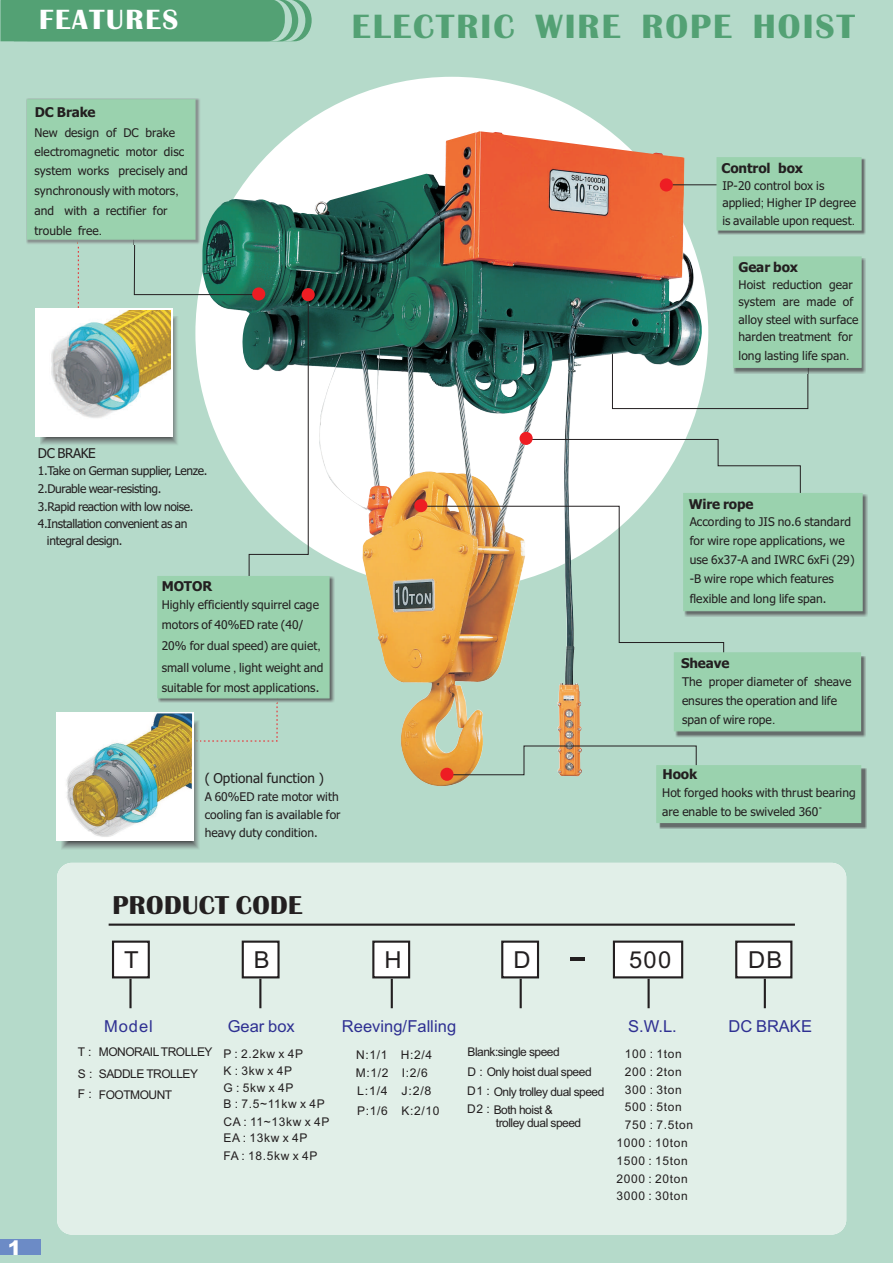
<style>
.page{position:relative;width:893px;height:1263px;background:#fff}
.page>*{position:absolute;margin:0;border:0;box-sizing:border-box;transform-origin:0 0}
.t1{font:700 34.95px "Britannic";letter-spacing:.06em;color:#53a174}
.t2{font:700 28.8px "Britannic";letter-spacing:.06em;color:#fff}
.t3{font:700 26.7px "Britannic";letter-spacing:.015em;color:#231f20}
.t4{font:23.4px "Arial";color:#231f20}
.t5{font:900 20.25px "Arial";color:#fff}
.t6{font:16.5px "Arial";color:#2e3092}
.t7{font:700 13.5px "Tahoma";color:#231f20}
.t8{font:13.5px "Tahoma";color:#231f20}
.t9{font:12px/19.5px "Tahoma";color:#231f20}
.t10{font:12px/18.3px "Arial";letter-spacing:-.04em;color:#231f20}
.t11{font:12px "Tahoma";letter-spacing:-.03em;color:#231f20}
.t12{font:12px/17.5px "Arial";letter-spacing:.055em;color:#231f20}
.s1{font-family:"Arial Unicode MS"}
</style>
<div class="page">
<div style="left:0;top:0;width:892px;height:1263px;background:#b5daca"></div>
<svg style="left:195px;top:77px;width:513px;height:513px;background:#e4bdae"></svg>
<img style="left:330px;top:203px;width:375px;height:573px">
<svg style="left:0;top:0;width:312px;height:41px;background:#58a479"></svg>
<div style="left:57px;top:863px;width:789px;height:371px;background:#e1efe8;border-radius:15px"></div>
<hr style="left:109px;top:923px;width:686px;height:3px;background:#231f20">
<hr style="left:391px;top:979px;width:2px;height:29px;background:#231f20">
<hr style="left:259px;top:979px;width:2px;height:29px;background:#231f20">
<hr style="left:129px;top:979px;width:3px;height:29px;background:#231f20">
<hr style="left:570px;top:958px;width:15px;height:3px;background:#231f20">
<svg style="left:112px;top:940px;width:38px;height:39px"></svg>
<svg style="left:241px;top:940px;width:39px;height:39px;background:#d1d1d0"></svg>
<svg style="left:372px;top:940px;width:39px;height:39px;background:#d1d0d0"></svg>
<hr style="left:520px;top:979px;width:2px;height:29px;background:#231f20">
<svg style="left:501px;top:940px;width:39px;height:39px;background:#d1d1d0"></svg>
<hr style="left:647px;top:979px;width:3px;height:29px;background:#231f20">
<svg style="left:612px;top:940px;width:72px;height:39px;background:#dadada"></svg>
<div style="left:0;top:1240px;width:41px;height:15px;background:#6c8bc6"></div>
<svg style="left:735px;top:940px;width:58px;height:39px;background:#d7d7d7"></svg>
<hr style="left:764px;top:979px;width:2px;height:29px;background:#231f20">
<div style="left:520px;top:432px;width:13px;height:13px;background:#ee1d23;border-radius:50%"></div>
<svg style="left:424px;top:505px;width:300px;height:154px"></svg>
<div style="left:414px;top:499px;width:13px;height:13px;background:#ee1d23;border-radius:50%"></div>
<div style="left:440px;top:768px;width:13px;height:13px;background:#ee1d23;border-radius:50%"></div>
<img style="left:684px;top:495px;width:183px;height:121px">
<svg style="left:520px;top:439px;width:343px;height:173px"></svg>
<img style="left:675px;top:656px;width:190px;height:81px">
<div style="left:673px;top:652px;width:189px;height:80px;background:#9ad2ae"></div>
<img style="left:659px;top:769px;width:207px;height:59px">
<svg style="left:447px;top:745px;width:415px;height:79px"></svg>
<img style="left:862px;top:259px;width:3px;height:114px">
<svg style="left:612px;top:256px;width:250px;height:153px"></svg>
<hr style="left:665px;top:184px;width:75px;height:1px;background:#231f20">
<img style="left:718px;top:159px;width:147px;height:75px">
<div style="left:716px;top:157px;width:146px;height:74px;background:#9ad2ae"></div>
<div style="left:660px;top:178px;width:13px;height:13px;background:#ee1d23;border-radius:50%"></div>
<img style="left:330px;top:577px;width:4px;height:126px">
<svg style="left:26px;top:98px;width:304px;height:644px"></svg>
<img style="left:62px;top:720px;width:137px;height:129px">
<div style="left:56px;top:712px;width:137px;height:129px;background:#fff"></div>
<img style="left:66px;top:713px;width:126px;height:124px">
<h2 class="t2" style="left:39px;top:9px;width:141px">FEATURES</h2>
<h1 class="t1" style="left:352px;top:14px;width:504px">ELECTRIC WIRE ROPE HOIST</h1>
<p class="t7" style="left:35px;top:107px;width:62px">DC Brake</p>
<p class="t9" style="left:35px;top:124px;width:155px">New design of DC brake electromagnetic motor disc system works precisely and synchronously with motors<span class="s1">, </span>and with a rectifier for trouble free<span class="s1">.</span></p>
<p class="t7" style="left:721px;top:163px;width:83px">Control box</p>
<p class="t9" style="left:722px;top:178px;width:135px;line-height:17.5px">IP-20 control box is applied<span class="s1">;</span> Higher IP degree is available upon request<span class="s1">.</span></p>
<p class="t7" style="left:738px;top:261px;width:61px">Gear box</p>
<p class="t9" style="left:739px;top:277px;width:121px;line-height:17.7px">Hoist reduction gear system are made of alloy steel with surface harden treatment for long lasting life span<span class="s1">.</span></p>
<p class="t8" style="left:38px;top:448px;width:59px">DC BRAKE</p>
<p class="t11" style="left:38px;top:466px;width:171px">1.Take on German supplier, Lenze.</p>
<p class="t11" style="left:38px;top:484px;width:125px">2.Durable wear<span class="s1">-</span>resisting.</p>
<p class="t11" style="left:38px;top:502px;width:157px">3.Rapid reaction with low noise.</p>
<p class="t11" style="left:38px;top:519px;width:151px">4.Installation convenient as an</p>
<p class="t11" style="left:47px;top:535px;width:77px">integral design.</p>
<p class="t7" style="left:162px;top:581px;width:52px">MOTOR</p>
<p class="t9" style="left:162px;top:596px;width:159px">Highly efficiently squirrel cage motors of 40%ED rate (40/</p>
<p class="t9" style="left:162px;top:635px;width:163px;line-height:21.8px">20% for dual speed) are quiet<span class="s1">, </span>small volume <span class="s1">,</span> light weight and</p>
<p class="t9" style="left:162px;top:679px;width:159px">suitable for most applications.</p>
<p class="t8" style="left:205px;top:773px;width:121px">( Optional function )</p>
<p class="t9" style="left:205px;top:789px;width:137px;line-height:18px">A 60%ED rate motor with cooling fan is available for heavy duty condition.</p>
<p class="t7" style="left:689px;top:498px;width:66px">Wire rope</p>
<p class="t9" style="left:690px;top:512px;width:166px">According to JIS no.6 standard for wire rope applications, we use 6x37-A and IWRC 6xFi (29) -B wire rope which features flexible and long life span.</p>
<p class="t7" style="left:681px;top:657px;width:50px">Sheave</p>
<p class="t9" style="left:682px;top:673px;width:171px">The proper diameter of sheave ensures the operation and life span of wire rope<span class="s1">.</span></p>
<p class="t7" style="left:662px;top:769px;width:36px">Hook</p>
<p class="t9" style="left:662px;top:783px;width:195px">Hot forged hooks with thrust bearing are enable to be swiveled 360<span class="s1">˚</span></p>
<h3 class="t5" style="left:8px;top:1240px;width:15px">1</h3>
<h3 class="t3" style="left:113px;top:896px;width:192px">PRODUCT CODE</h3>
<h3 class="t4" style="left:124px;top:951px;width:16px">T</h3>
<h3 class="t4" style="left:254px;top:951px;width:17px">B</h3>
<h3 class="t4" style="left:385px;top:951px;width:19px">H</h3>
<h3 class="t4" style="left:513px;top:951px;width:19px">D</h3>
<h3 class="t4" style="left:629px;top:951px;width:44px">500</h3>
<h3 class="t4" style="left:748px;top:951px;width:36px">DB</h3>
<h3 class="t6" style="left:104px;top:1020px;width:50px">Model</h3>
<h3 class="t6" style="left:228px;top:1020px;width:69px">Gear box</h3>
<h3 class="t6" style="left:342px;top:1020px;width:116px">Reeving/Falling</h3>
<h3 class="t6" style="left:628px;top:1020px;width:50px">S.W.L.</h3>
<h3 class="t6" style="left:728px;top:1020px;width:85px">DC BRAKE</h3>
<p class="t10" style="left:78px;top:1043px;width:15px">T :</p>
<p class="t10" style="left:223px;top:1046px;width:81px">P : 2.2kw x 4P</p>
<p class="t10" style="left:99px;top:1043px;width:115px">MONORAIL TROLLEY</p>
<p class="t10" style="left:99px;top:1086px;width:75px">FOOTMOUNT</p>
<p class="t10" style="left:99px;top:1066px;width:101px">SADDLE TROLLEY</p>
<p class="t12" style="left:223px;top:1062px;width:72px">K : 3kw x 4P<br>G : 5kw x 4P</p>
<p class="t12" style="left:223px;top:1096px;width:108px">B : 7.5~11kw x 4P<br>CA : 11~13kw x 4P</p>
<p class="t12" style="left:223px;top:1130px;width:96px">EA : 13kw x 4P<br>FA : 18.5kw x 4P</p>
<p class="t10" style="left:78px;top:1066px;width:16px">S :</p>
<p class="t10" style="left:78px;top:1086px;width:16px">F :</p>
<p class="t10" style="left:356px;top:1046px;width:78px">N:1/1 H:2/4<br>M:1/2 I:2/6<br>L:1/4 J:2/8</p>
<p class="t10" style="left:357px;top:1103px;width:84px">P:1/6 K:2/10</p>
<p class="t10" style="left:468px;top:1043px;width:94px">Blank:single speed</p>
<p class="t10" style="left:467px;top:1064px;width:126px">D : Only hoist dual speed</p>
<p class="t10" style="left:467px;top:1083px;width:139px">D<span class="s1">1</span> : Only trolley dual speed<br>D<span class="s1">2</span> : Both hoist &amp;</p>
<p class="t10" style="left:496px;top:1115px;width:87px">trolley dual speed</p>
<p class="t10" style="left:625px;top:1046px;width:58px">100 : 1ton</p>
<p class="t10" style="left:625px;top:1081px;width:58px">300 : 3ton</p>
<p class="t10" style="left:625px;top:1099px;width:58px">500 : 5ton</p>
<p class="t10" style="left:625px;top:1117px;width:70px">750 : 7.5ton</p>
<p class="t12" style="left:617px;top:1135px;width:73px">1000 : 10ton</p>
<p class="t12" style="left:617px;top:1153px;width:73px">1500 : 15ton</p>
<p class="t12" style="left:617px;top:1171px;width:73px">2000 : 20ton</p>
<p class="t12" style="left:617px;top:1188px;width:73px">3000 : 30ton</p>
<p class="t10" style="left:625px;top:1064px;width:58px">200 : 2ton</p>
</div>
